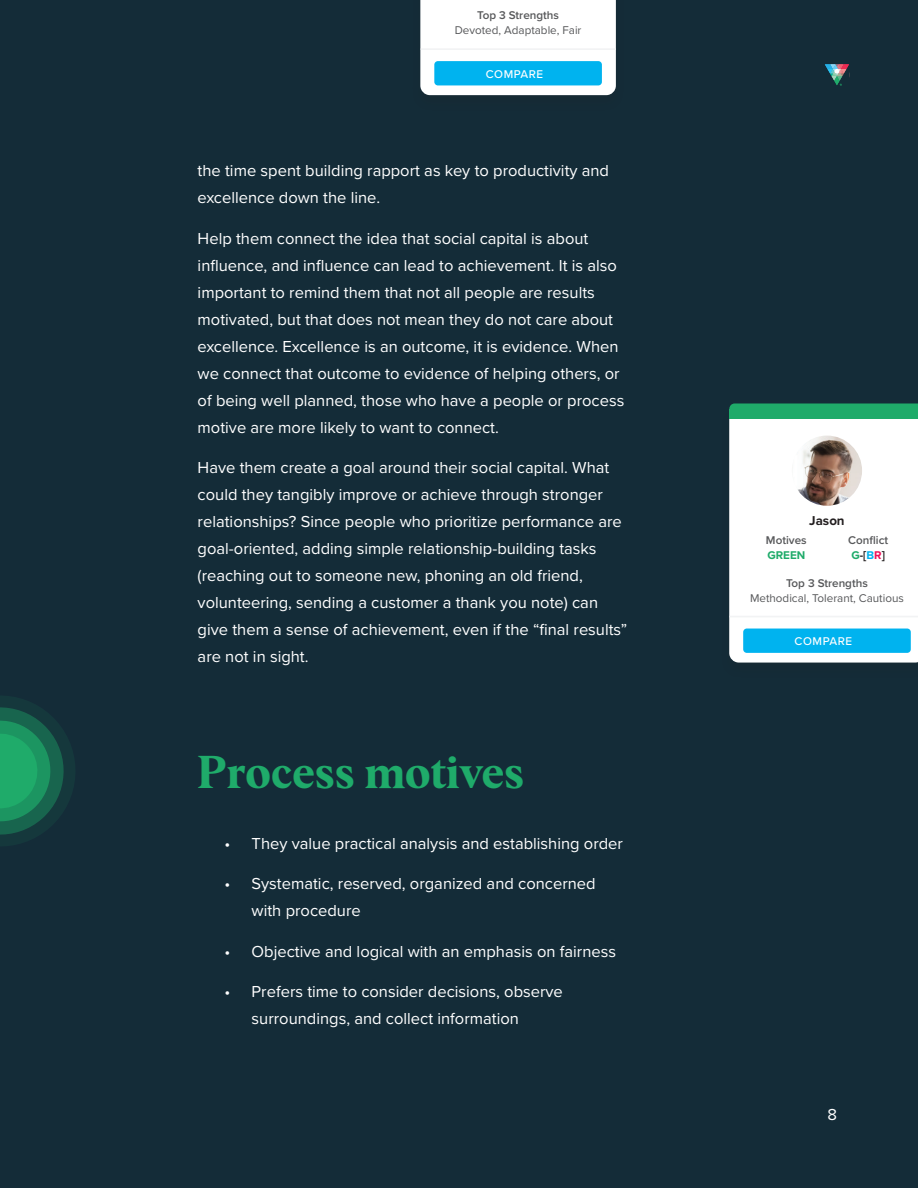
<style>
.page{position:relative;width:918px;height:1188px;background:#142c38}
.page>*{position:absolute;margin:0;border:0;box-sizing:border-box;transform-origin:0 0}
.Albra_Header{font:45px "Albra Text Semi";letter-spacing:.005em;color:#1fab6a}
.Body_Text{font:16.5px/27px "Proxima Nova";color:#fff}
.t1{font:700 13.35px "Proxima Nova";color:#231f20}
.t2{font:11.7px "Proxima Nova";color:#57585a}
.t3{font:600 11.7px "Proxima Nova";color:#57585a}
.t4{font:500 11.7px "Proxima Nova";letter-spacing:.05em;color:#fff}
.t5{font:700 11.7px "Proxima Nova";color:#231f20}
.t6{font:700 11.7px "Proxima Nova";color:#1fab6a}
.s1{color:#1fab6a}
.s2{color:#00b3ef}
.s3{color:#ee1059}
</style>
<div class="page">
<svg style="left:825px;top:64px;width:24px;height:22px"></svg>
<svg style="left:0;top:696px;width:75px;height:150px"></svg>
<div style="left:729px;top:419px;width:189px;height:244px;background:#fff"></div>
<hr style="left:730px;top:616px;width:188px;height:1px;background:#f2f3f4">
<svg style="left:729px;top:403px;width:189px;height:6px"></svg>
<div style="left:729px;top:409px;width:189px;height:10px;background:#1fab6a"></div>
<img style="left:792px;top:436px;width:70px;height:70px;border-radius:35px">
<div style="left:743px;top:629px;width:168px;height:24px;background:#00b3ef;border-radius:4px"></div>
<div style="left:420px;top:0;width:196px;height:95px;background:#fff"></div>
<hr style="left:421px;top:48px;width:195px;height:2px;background:#f2f3f4">
<div style="left:434px;top:61px;width:168px;height:24px;background:#00b3ef;border-radius:4px"></div>
<p class="t3" style="left:477px;top:7px;width:83px">Top 3 Strengths</p>
<p class="t2" style="left:455px;top:22px;width:128px">Devoted, Adaptable, Fair</p>
<p class="t4" style="left:486px;top:65px;width:59px">COMPARE</p>
<p class="Body_Text" style="left:198px;top:156px;width:413px">the time spent building rapport as key to productivity and excellence down the line.</p>
<p class="Body_Text" style="left:198px;top:224px;width:428px">Help them connect the idea that social capital is about influence, and influence can lead to achievement. It is also important to remind them that not all people are results motivated, but that does not mean they do not care about excellence. Excellence is an outcome, it is evidence. When we connect that outcome to evidence of helping others, or of being well planned, those who have a people or process motive are more likely to want to connect.</p>
<p class="Body_Text" style="left:198px;top:453px;width:431px">Have them create a goal around their social capital. What could they tangibly improve or achieve through stronger relationships? Since people who prioritize performance are goal-oriented, adding simple relationship-building tasks (reaching out to someone new, phoning an old friend, volunteering, sending a customer a thank you note) can give them a sense of achievement, even if the “final results” are not in sight.</p>
<p class="Albra_Header" style="left:198px;top:739px;width:328px">Process motives</p>
<p class="Body_Text" style="left:225px;top:829px;width:400px">• They value practical analysis and establishing order</p>
<p class="Body_Text" style="left:252px;top:870px;width:346px;text-indent:-27px">• Systematic, reserved, organized and concerned with procedure</p>
<p class="Body_Text" style="left:225px;top:937px;width:393px">• Objective and logical with an emphasis on fairness</p>
<p class="Body_Text" style="left:252px;top:978px;width:313px;text-indent:-27px">• Prefers time to consider decisions, observe surroundings, and collect information</p>
<p class="t1" style="left:809px;top:511px;width:37px">Jason</p>
<p class="t3" style="left:766px;top:532px;width:42px">Motives</p>
<p class="t3" style="left:848px;top:532px;width:41px">Conflict</p>
<p class="t6" style="left:767px;top:547px;width:39px">GREEN</p>
<p class="t5" style="left:851px;top:547px;width:35px"><span class="s1">G</span>-[<span class="s2">B</span><span class="s3">R</span>]</p>
<p class="t3" style="left:786px;top:574px;width:83px">Top 3 Strengths</p>
<p class="t2" style="left:750px;top:589px;width:155px">Methodical, Tolerant, Cautious</p>
<p class="t4" style="left:795px;top:633px;width:59px">COMPARE</p>
<p class="Body_Text" style="left:827px;top:1100px;width:11px">8</p>
</div>
